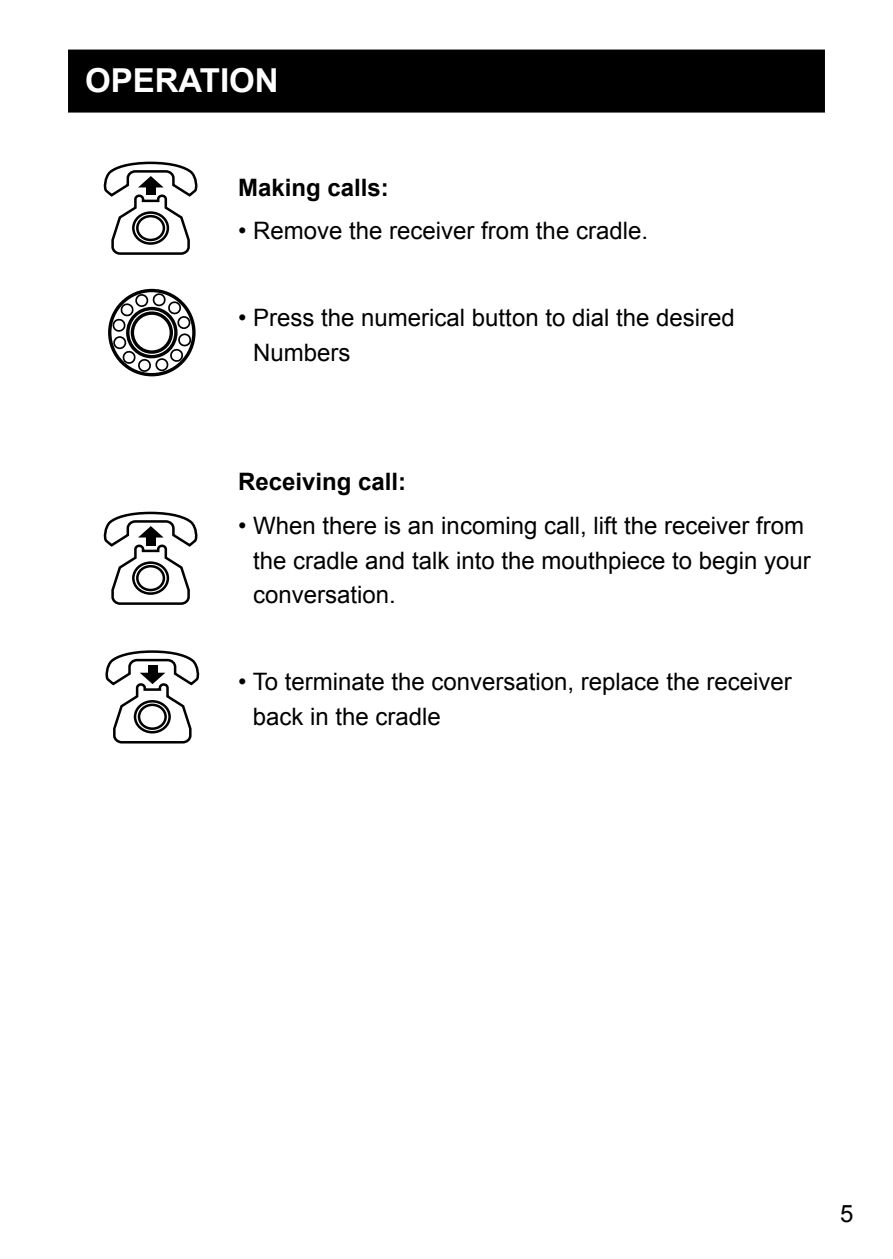
<style>
.page{position:relative;width:893px;height:1259px;background:#fff}
.page>*{position:absolute;margin:0;border:0;box-sizing:border-box;transform-origin:0 0}
.t1{font:700 33px "Arial";color:#fff}
.t2{font:24px/34.8px "Arial";color:#000}
.t3{font:700 24px "Arial";color:#000}
</style>
<div class="page">
<div style="left:68px;top:50px;width:757px;height:63px;background:#000"></div>
<svg style="left:108px;top:288px;width:88px;height:89px"></svg>
<svg style="left:103px;top:161px;width:95px;height:94px"></svg>
<svg style="left:103px;top:511px;width:95px;height:94px"></svg>
<svg style="left:105px;top:650px;width:95px;height:94px"></svg>
<h1 class="t1" style="left:85px;top:68px;width:195px">OPERATION</h1>
<p class="t3" style="left:238px;top:178px;width:152px">Making calls:</p>
<p class="t2" style="left:238px;top:213px;width:411px">• Remove the receiver from the cradle.</p>
<p class="t2" style="left:253px;top:302px;width:483px;text-indent:-15px">• Press the numerical button to dial the desired<br>Numbers</p>
<p class="t3" style="left:238px;top:473px;width:170px">Receiving call:</p>
<p class="t2" style="left:253px;top:508px;width:559px;text-indent:-15px">• When there is an incoming call, lift the receiver from the cradle and talk into the mouthpiece to begin your conversation.</p>
<p class="t2" style="left:253px;top:666px;width:540px;text-indent:-15px">• To terminate the conversation, replace the receiver back in the cradle</p>
<p class="t2" style="left:840px;top:1198px;width:15px">5</p>
</div>
